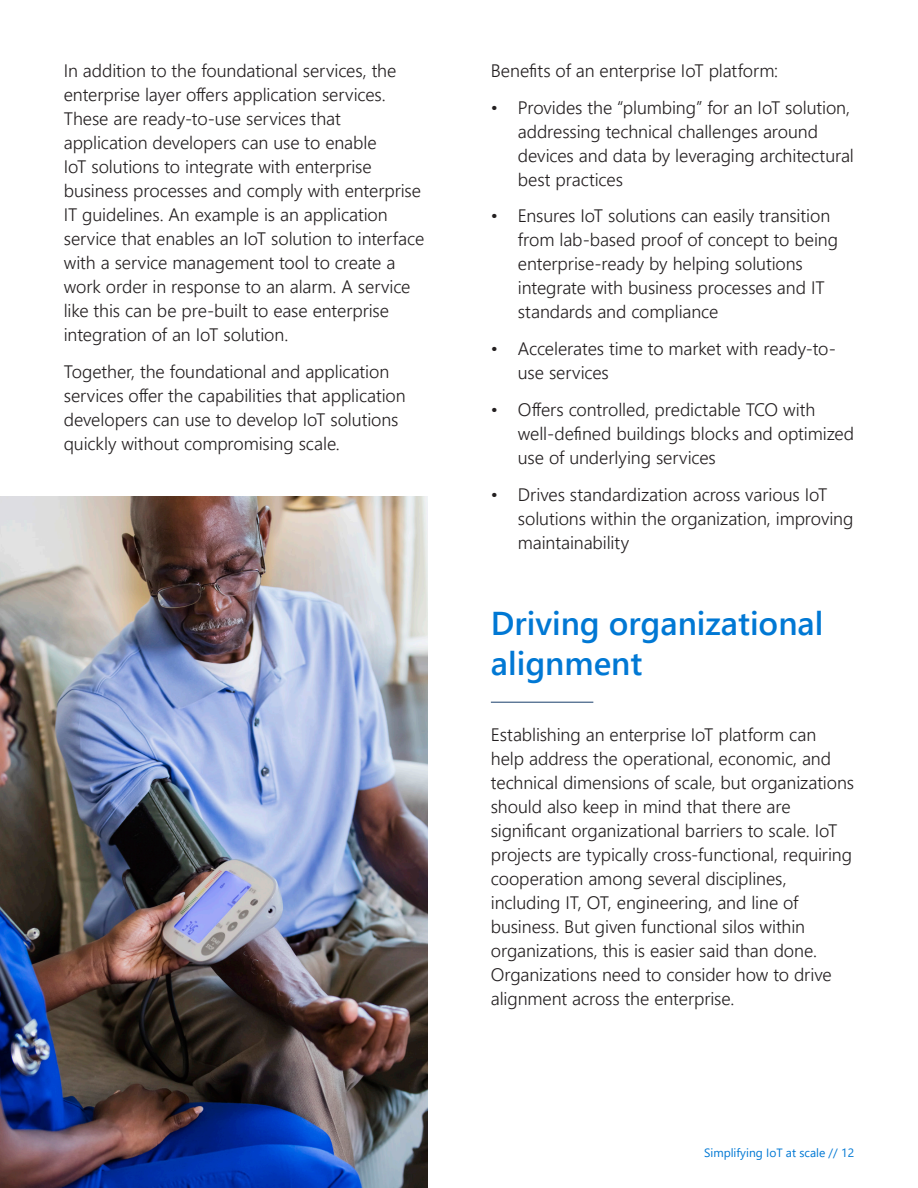
<style>
.page{position:relative;width:918px;height:1188px;background:#fff}
.page>*{position:absolute;margin:0;border:0;box-sizing:border-box;transform-origin:0 0}
.H1{font:600 33px/39.6px "Segoe UI";color:#0078d4}
.Body_Text{font:300 18px/24px "Segoe UI";letter-spacing:-.005em;color:#231f20}
.t1{font:12px "Segoe UI";color:#0078d4}
</style>
<div class="page">
<hr style="left:491px;top:702px;width:102px;height:1px;background:#183e6b">
<img style="left:0;top:496px;width:427px;height:692px">
<p class="Body_Text" style="left:64px;top:57px;width:362px">In addition to the foundational services, the enterprise layer offers application services.<br>These are ready-to-use services that application developers can use to enable<br>IoT solutions to integrate with enterprise business processes and comply with enterprise IT guidelines. An example is an application service that enables an IoT solution to interface with a service management tool to create a work order in response to an alarm. A service like this can be pre-built to ease enterprise integration of an IoT solution.</p>
<p class="Body_Text" style="left:64px;top:357px;width:343px">Together, the foundational and application services offer the capabilities that application developers can use to develop IoT solutions quickly without compromising scale.</p>
<p class="Body_Text" style="left:491px;top:57px;width:289px">Benefits of an enterprise IoT platform:</p>
<p class="Body_Text" style="left:518px;top:93px;width:338px;text-indent:-27px">• Provides the “plumbing” for an IoT solution, addressing technical challenges around devices and data by leveraging architectural best practices</p>
<p class="Body_Text" style="left:518px;top:202px;width:322px;text-indent:-27px">• Ensures IoT solutions can easily transition from lab-based proof of concept to being enterprise-ready by helping solutions integrate with business processes and IT standards and compliance</p>
<p class="Body_Text" style="left:518px;top:335px;width:319px;text-indent:-27px">• Accelerates time to market with ready-to&shy;use services</p>
<p class="Body_Text" style="left:518px;top:396px;width:338px;text-indent:-27px">• Offers controlled, predictable TCO with well-defined buildings blocks and optimized use of underlying services</p>
<p class="Body_Text" style="left:518px;top:480px;width:337px;text-indent:-27px">• Drives standardization across various IoT solutions within the organization, improving maintainability</p>
<h2 class="H1" style="left:491px;top:601px;width:334px">Driving organizational alignment</h2>
<p class="Body_Text" style="left:491px;top:721px;width:365px">Establishing an enterprise IoT platform can<br>help address the operational, economic, and technical dimensions of scale, but organizations should also keep in mind that there are significant organizational barriers to scale. IoT projects are typically cross-functional, requiring cooperation among several disciplines, including IT, OT, engineering, and line of business. But given functional silos within organizations, this is easier said than done.<br>Organizations need to consider how to drive alignment across the enterprise.</p>
<p class="t1" style="left:704px;top:1141px;width:152px">Simplifying IoT at scale // 12</p>
</div>
